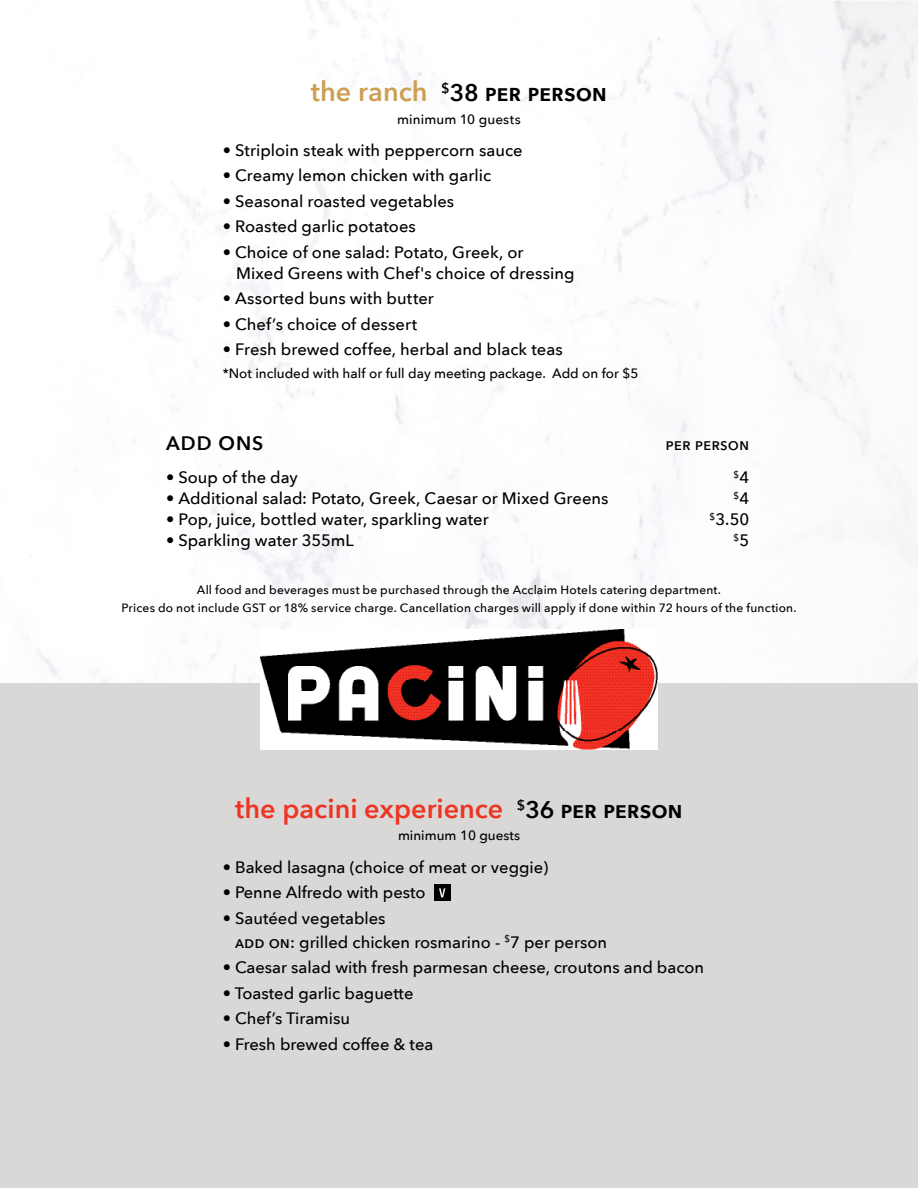
<style>
.page{position:relative;width:918px;height:1188px;background:#fff}
.page>*{position:absolute;margin:0;border:0;box-sizing:border-box;transform-origin:0 0}
.t1{font:600 27px "Avenir Next";color:#ee3524}
.t2{font:600 24px "Avenir Next";letter-spacing:-.005em;color:#000}
.t3{font:600 19.5px "Avenir Next";letter-spacing:.05em;color:#000}
.t4{font:500 16.5px/21px "Avenir Next";color:#000}
.t5{font:500 13.5px "Avenir Next";color:#000}
.t6{font:500 12px/18px "Avenir Next";letter-spacing:.015em;color:#000;text-align:center}
.t7{font:500 9.6px "Avenir Next";color:#000}
.s1{font-size:27px;color:#cc9f53}
.s2{font-size:16.5px}
.s3{font-size:24px;color:#000}
</style>
<div class="page">
<img style="left:31px;top:0;width:887px;height:683px">
<div style="left:0;top:683px;width:918px;height:505px;background:#d9d8d6"></div>
<img style="left:261px;top:630px;width:396px;height:120px">
<div style="left:434px;top:885px;width:16px;height:16px;background:#000"></div>
<svg style="left:439px;top:888px;width:6px;height:9px"></svg>
<h2 class="t2" style="left:311px;top:72px;width:298px"><span class="s1">the ranch</span> <sup>$</sup>38 per person</h2>
<p class="t5" style="left:397px;top:108px;width:125px">minimum 10 guests</p>
<p class="t4" style="left:223px;top:139px;width:301px">• Striploin steak with peppercorn sauce</p>
<p class="t4" style="left:223px;top:165px;width:270px">• Creamy lemon chicken with garlic</p>
<p class="t4" style="left:223px;top:190px;width:233px">• Seasonal roasted vegetables</p>
<p class="t4" style="left:223px;top:216px;width:195px">• Roasted garlic potatoes</p>
<p class="t4" style="left:236px;top:241px;width:340px;text-indent:-13px">• Choice of one salad: Potato, Greek, or<br>Mixed Greens with Chef's choice of dressing</p>
<p class="t4" style="left:223px;top:288px;width:213px">• Assorted buns with butter</p>
<p class="t4" style="left:223px;top:313px;width:196px">• Chef’s choice of dessert</p>
<p class="t4" style="left:223px;top:339px;width:341px">• Fresh brewed coffee, herbal and black teas</p>
<p class="t5" style="left:223px;top:362px;width:417px">*Not included with half or full day meeting package. Add on for $5</p>
<p class="t3" style="left:166px;top:426px;width:99px">ADD ONS</p>
<p class="t4" style="left:666px;top:433px;width:85px">per person</p>
<p class="t4" style="left:166px;top:466px;width:133px">• Soup of the day</p>
<p class="t7" style="left:733px;top:466px;width:17px">$<span class="s2">4</span></p>
<p class="t4" style="left:166px;top:487px;width:444px">• Additional salad: Potato, Greek, Caesar or Mixed Greens</p>
<p class="t7" style="left:733px;top:487px;width:17px">$<span class="s2">4</span></p>
<p class="t4" style="left:166px;top:508px;width:324px">• Pop, juice, bottled water, sparkling water</p>
<p class="t4" style="left:710px;top:508px;width:41px"><sup>$</sup>3.50</p>
<p class="t4" style="left:166px;top:529px;width:189px">• Sparkling water 355mL</p>
<p class="t7" style="left:734px;top:529px;width:17px">$<span class="s2">5</span></p>
<p class="t6" style="left:121px;top:580px;width:677px">All food and beverages must be purchased through the Acclaim Hotels catering department.<br>Prices do not include GST or 18% service charge. Cancellation charges will apply if done within 72 hours of the function.</p>
<h1 class="t1" style="left:235px;top:785px;width:449px">the pacini experience <sup>$</sup><span class="s3">36 per person</span></h1>
<p class="t5" style="left:398px;top:824px;width:123px">minimum 10 guests</p>
<p class="t4" style="left:223px;top:856px;width:327px">• Baked lasagna (choice of meat or veggie)</p>
<p class="t4" style="left:223px;top:881px;width:204px">• Penne Alfredo with pesto</p>
<p class="t4" style="left:235px;top:905px;width:373px;line-height:24px;text-indent:-12px">• Sautéed vegetables<br>add on: grilled chicken rosmarino - <sup>$</sup>7 per person</p>
<p class="t4" style="left:223px;top:956px;width:483px">• Caesar salad with fresh parmesan cheese, croutons and bacon</p>
<p class="t4" style="left:223px;top:982px;width:192px">• Toasted garlic baguette</p>
<p class="t4" style="left:223px;top:1007px;width:129px">• Chef’s Tiramisu</p>
<p class="t4" style="left:223px;top:1033px;width:212px">• Fresh brewed coffee &amp; tea</p>
</div>
